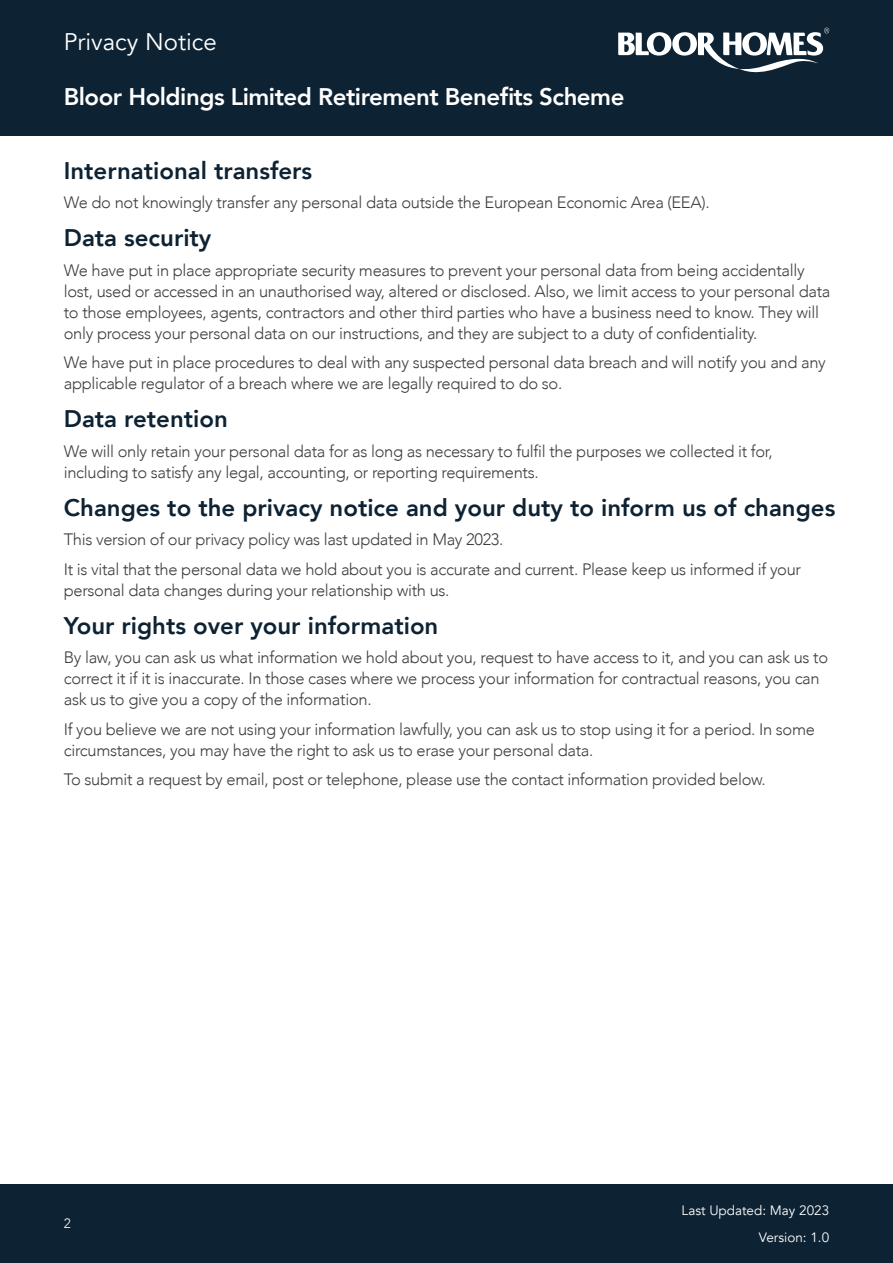
<style>
.page{position:relative;width:893px;height:1263px;background:#fff}
.page>*{position:absolute;margin:0;border:0;box-sizing:border-box;transform-origin:0 0}
.Body_text{font:800 24px "Avenir";color:#0d2233}
.Small_page_heading{font:800 24px "Avenir";letter-spacing:-.02em;color:#fff}
.Small_page_heading-2{font:24px "Avenir";color:#fff}
.Body_text-2{font:300 16.5px/21px "Avenir";letter-spacing:-.02em;color:#3e3e40}
.Small_page_heading-3{font:13.5px "Avenir";color:#fff}
.t1{font:300 13.5px "Avenir";color:#fff}
</style>
<div class="page">
<div style="left:0;top:0;width:893px;height:136px;background:#0d2233"></div>
<div style="left:0;top:1184px;width:893px;height:79px;background:#0d2233"></div>
<svg style="left:618px;top:28px;width:211px;height:45px"></svg>
<p class="Small_page_heading-2" style="left:64px;top:27px;width:154px">Privacy Notice</p>
<p class="Small_page_heading" style="left:64px;top:78px;width:562px">Bloor Holdings Limited Retirement Benefits Scheme</p>
<p class="Body_text" style="left:64px;top:152px;width:250px">International transfers</p>
<p class="Body_text-2" style="left:64px;top:192px;width:647px">We do not knowingly transfer any personal data outside the European Economic Area (EEA).</p>
<p class="Body_text" style="left:64px;top:219px;width:149px">Data security</p>
<p class="Body_text-2" style="left:64px;top:259px;width:768px">We have put in place appropriate security measures to prevent your personal data from being accidentally lost, used or accessed in an unauthorised way, altered or disclosed. Also, we limit access to your personal data to those employees, agents, contractors and other third parties who have a business need to know. They will only process your personal data on our instructions, and they are subject to a duty of confidentiality.</p>
<p class="Body_text-2" style="left:64px;top:352px;width:764px">We have put in place procedures to deal with any suspected personal data breach and will notify you and any applicable regulator of a breach where we are legally required to do so.</p>
<p class="Body_text" style="left:64px;top:400px;width:166px">Data retention</p>
<p class="Body_text-2" style="left:64px;top:440px;width:710px">We will only retain your personal data for as long as necessary to fulfil the purposes we collected it for, including to satisfy any legal, accounting, or reporting requirements.</p>
<p class="Body_text" style="left:64px;top:489px;width:773px">Changes to the privacy notice and your duty to inform us of changes</p>
<p class="Body_text-2" style="left:64px;top:529px;width:441px">This version of our privacy policy was last updated in May 2023.</p>
<p class="Body_text-2" style="left:64px;top:558px;width:739px">It is vital that the personal data we hold about you is accurate and current. Please keep us informed if your personal data changes during your relationship with us.</p>
<p class="Body_text" style="left:64px;top:607px;width:376px">Your rights over your information</p>
<p class="Body_text-2" style="left:64px;top:647px;width:766px">By law, you can ask us what information we hold about you, request to have access to it, and you can ask us to correct it if it is inaccurate. In those cases where we process your information for contractual reasons, you can ask us to give you a copy of the information.</p>
<p class="Body_text-2" style="left:64px;top:718px;width:753px">If you believe we are not using your information lawfully, you can ask us to stop using it for a period. In some circumstances, you may have the right to ask us to erase your personal data.</p>
<p class="Body_text-2" style="left:64px;top:769px;width:704px">To submit a request by email, post or telephone, please use the contact information provided below.</p>
<p class="t1" style="left:64px;top:1216px;width:9px">2</p>
<p class="Small_page_heading-3" style="left:682px;top:1202px;width:149px">Last Updated: May 2023</p>
<p class="Small_page_heading-3" style="left:759px;top:1229px;width:72px">Version: 1.0</p>
</div>
